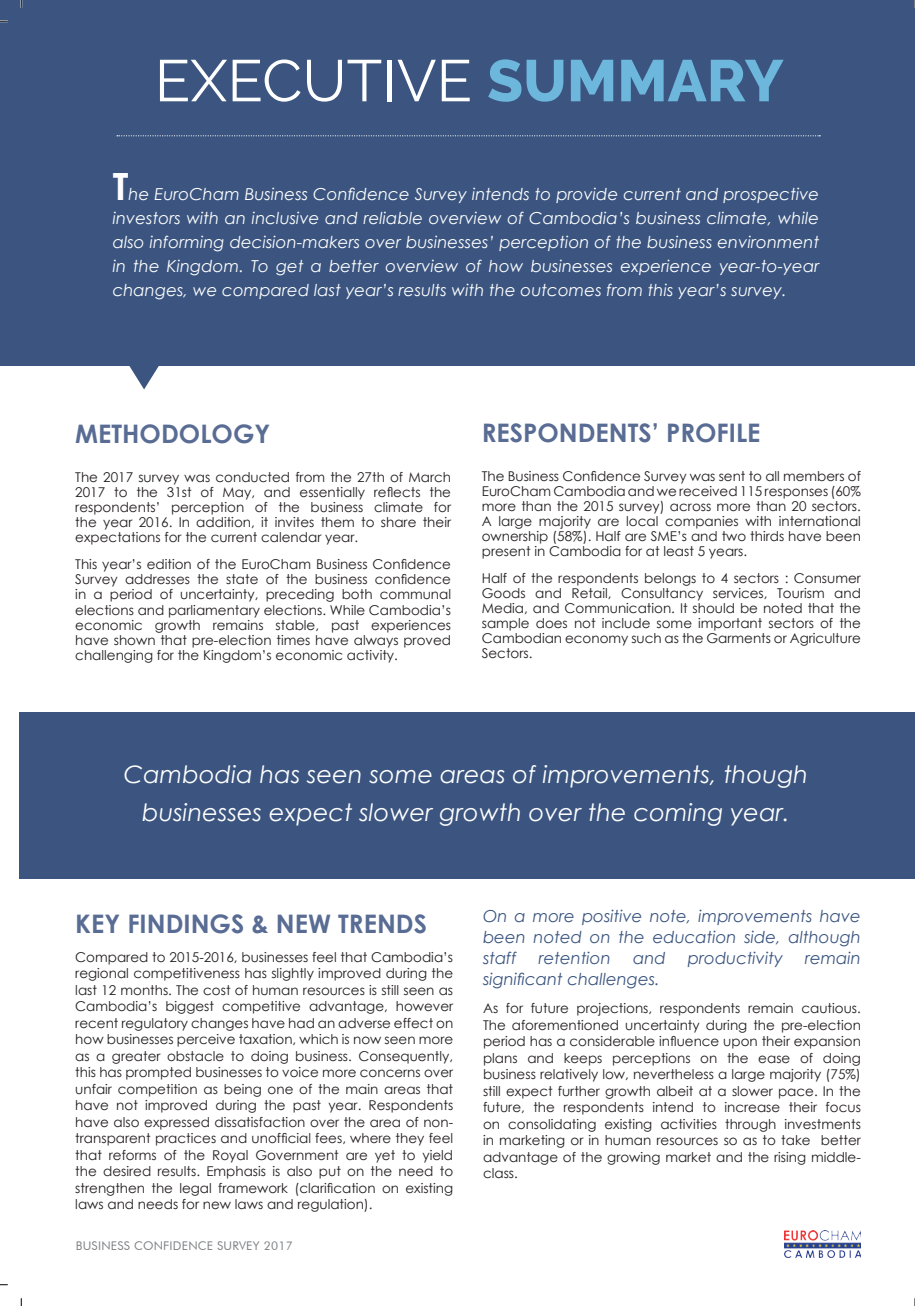
<style>
.page{position:relative;width:915px;height:1306px;background:#fff}
.page>*{position:absolute;margin:0;border:0;box-sizing:border-box;transform-origin:0 0}
.t1{font:58.5px "Raleway";color:#fff}
.t2{font:700 37.5px "Century Gothic";color:#fff}
.t3{font:700 25.5px "Century Gothic";color:#596c94}
.t4{font:italic 24px/37.5px "Century Gothic";letter-spacing:.005em;color:#fff;text-align:center}
.t5{font:italic 16.5px/24px "Century Gothic";letter-spacing:.005em;color:#fff;text-align:justify}
.t6{font:italic 16.5px/21px "Century Gothic";color:#3b5580;text-align:justify}
.t7{font:13.5px/16.5px "Century Gothic";color:#231f20;text-align:justify}
.t8{font:12px "Futura BT";letter-spacing:.02em;color:#808285}
.s1{font-weight:800;color:#6db7dc}
</style>
<div class="page">
<img style="left:784px;top:1230px;width:76px;height:27px">
<svg style="left:21px;top:365px;width:893px;height:24px"></svg>
<div style="left:0;top:0;width:914px;height:365px;background:#3b5580"></div>
<div style="left:20px;top:711px;width:894px;height:167px;background:#3b5580"></div>
<svg style="left:117px;top:135px;width:703px;height:1px"></svg>
<svg style="left:0;top:20px;width:8px;height:2px"></svg>
<svg style="left:20px;top:0;width:2px;height:8px"></svg>
<svg style="left:20px;top:1298px;width:2px;height:7px"></svg>
<svg style="left:914px;top:0;width:1px;height:157px"></svg>
<h1 class="t1" style="left:155px;top:47px;width:630px">EXECUTIVE <span class="s1">SUMMARY</span></h1>
<h2 class="t2" style="left:113px;top:158px;width:17px">T</h2>
<p class="t5" style="left:113px;top:182px;width:708px;text-indent:16px">he EuroCham Business Confidence Survey intends to provide current and prospective investors with an inclusive and reliable overview of Cambodia’s business climate, while also informing decision-makers over businesses’ perception of the business environment in the Kingdom. To get a better overview of how businesses experience year-to-year changes, we compared last year’s results with the outcomes from this year’s survey.</p>
<h3 class="t3" style="left:75px;top:415px;width:196px">METHODOLOGY</h3>
<p class="t7" style="left:75px;top:470px;width:377px;line-height:15px">The 2017 survey was conducted from the 27th of March 2017 to the 31st of May, and essentially reflects the respondents’ perception of the business climate for the year 2016. In addition, it invites them to share their expectations for the current calendar year.</p>
<p class="t7" style="left:75px;top:557px;width:377px;line-height:15px">This year’s edition of the EuroCham Business Confidence Survey addresses the state of the business confidence in a period of uncertainty, preceding both communal elections and parliamentary elections. While Cambodia’s economic growth remains stable, past experiences have shown that pre-election times have always proved challenging for the Kingdom’s economic activity.</p>
<h3 class="t3" style="left:481px;top:413px;width:280px">RESPONDENTS’ PROFILE</h3>
<p class="t7" style="left:481px;top:468px;width:380px;line-height:15px">The Business Confidence Survey was sent to all members of EuroCham Cambodia and we received 115 responses (60% more than the 2015 survey) across more than 20 sectors.<br>A large majority are local companies with international ownership (58%). Half are SME’s and two thirds have been present in Cambodia for at least 5 years.</p>
<p class="t7" style="left:481px;top:570px;width:380px;line-height:15px">Half of the respondents belongs to 4 sectors : Consumer Goods and Retail, Consultancy services, Tourism and Media, and Communication. It should be noted that the sample does not include some important sectors of the Cambodian economy such as the Garments or Agriculture Sectors.</p>
<h3 class="t4" style="left:124px;top:755px;width:685px">Cambodia has seen some areas of improvements, though businesses expect slower growth over the coming year.</h3>
<h3 class="t3" style="left:75px;top:904px;width:353px">KEY FINDINGS &amp; NEW TRENDS</h3>
<p class="t7" style="left:75px;top:948px;width:379px">Compared to 2015-2016, businesses feel that Cambodia’s regional competitiveness has slightly improved during the last 12 months. The cost of human resources is still seen as Cambodia’s biggest competitive advantage, however recent regulatory changes have had an adverse effect on how businesses perceive taxation, which is now seen more as a greater obstacle to doing business. Consequently, this has prompted businesses to voice more concerns over unfair competition as being one of the main areas that have not improved during the past year. Respondents have also expressed dissatisfaction over the area of non&shy;transparent practices and unofficial fees, where they feel that reforms of the Royal Government are yet to yield the desired results. Emphasis is also put on the need to strengthen the legal framework (clarification on existing laws and needs for new laws and regulation).</p>
<p class="t8" style="left:76px;top:1238px;width:218px">BUSINESS CONFIDENCE SURVEY 2017</p>
<p class="t6" style="left:483px;top:905px;width:379px">On a more positive note, improvements have been noted on the education side, although staff</p>
<p class="t6" style="left:538px;top:947px;width:73px">retention</p>
<p class="t6" style="left:632px;top:947px;width:34px">and</p>
<p class="t6" style="left:687px;top:947px;width:96px">productivity</p>
<p class="t6" style="left:804px;top:947px;width:57px">remain</p>
<p class="t6" style="left:483px;top:968px;width:178px">significant challenges.</p>
<p class="t7" style="left:483px;top:999px;width:379px">As for future projections, respondents remain cautious.<br>The aforementioned uncertainty during the pre-election period has a considerable influence upon their expansion plans and keeps perceptions on the ease of doing business relatively low, nevertheless a large majority (75%) still expect further growth albeit at a slower pace. In the future, the respondents intend to increase their focus on consolidating existing activities through investments in marketing or in human resources so as to take better advantage of the growing market and the rising middle&shy;class.</p>
</div>
